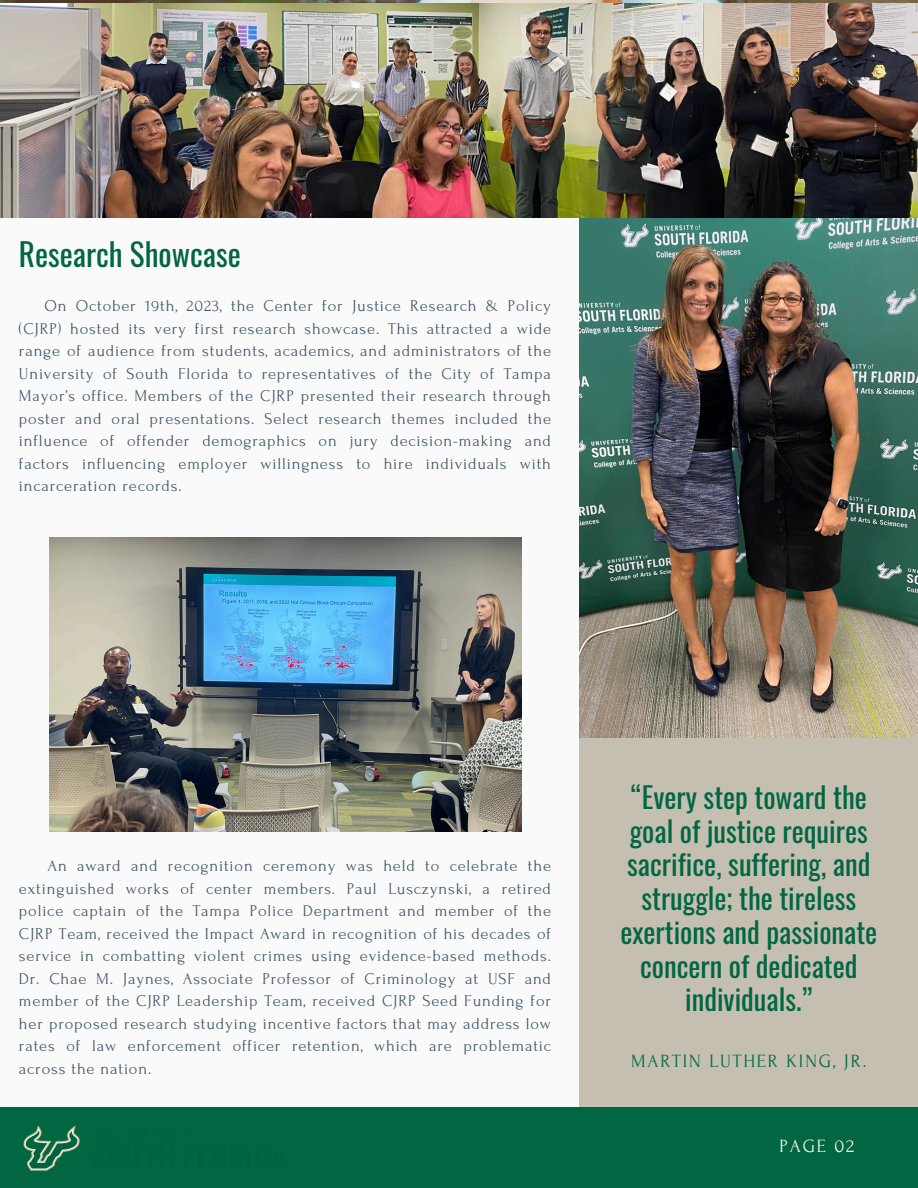
<style>
.page{position:relative;width:918px;height:1188px;background:#fafafa}
.page>*{position:absolute;margin:0;border:0;box-sizing:border-box;transform-origin:0 0}
.t1{font:31.2px "Oswald";color:#016642}
.t2{font:28.65px/33.8px "Oswald";color:#016642;text-align:center}
.t3{font:18.6px "Forum";letter-spacing:.1em;color:#016642}
.t4{font:18.6px "Forum";letter-spacing:.1em;color:#fafafa}
.t5{font:16.5px/22.5px "Forum";letter-spacing:.05em;color:#435967;text-align:justify}
</style>
<div class="page">
<div style="left:580px;top:542px;width:338px;height:585px;background:#c4bfb1"></div>
<div style="left:0;top:1107px;width:918px;height:81px;background:#016642"></div>
<img style="left:0;top:0;width:918px;height:4px">
<img style="left:50px;top:537px;width:471px;height:295px">
<img style="left:580px;top:218px;width:338px;height:519px">
<img style="left:0;top:4px;width:918px;height:214px">
<img style="left:23px;top:1125px;width:253px;height:46px">
<h1 class="t1" style="left:19px;top:230px;width:223px">Research Showcase</h1>
<p class="t5" style="left:19px;top:295px;width:534px;text-indent:25px">On October 19th, 2023, the Center for Justice Research &amp; Policy (CJRP) hosted its very first research showcase. This attracted a wide range of audience from students, academics, and administrators of the University of South Florida to representatives of the City of Tampa Mayor’s office. Members of the CJRP presented their research through poster and oral presentations. Select research themes included the influence of offender demographics on jury decision-making and factors influencing employer willingness to hire individuals with incarceration records.</p>
<p class="t5" style="left:19px;top:855px;width:534px;text-indent:29px">An award and recognition ceremony was held to celebrate the extinguished works of center members. Paul Lusczynski, a retired police captain of the Tampa Police Department and member of the CJRP Team, received the Impact Award in recognition of his decades of service in combatting violent crimes using evidence-based methods.<br>Dr. Chae M. Jaynes, Associate Professor of Criminology at USF and member of the CJRP Leadership Team, received CJRP Seed Funding for her proposed research studying incentive factors that may address low rates of law enforcement officer retention, which are problematic across the nation.</p>
<h1 class="t2" style="left:620px;top:779px;width:259px">“Every step toward the goal of justice requires sacrifice, suffering, and struggle; the tireless exertions and passionate concern of dedicated individuals.”</h1>
<h2 class="t3" style="left:631px;top:1051px;width:237px">MARTIN LUTHER KING, JR.</h2>
<p class="t4" style="left:780px;top:1136px;width:76px">PAGE 02</p>
</div>
